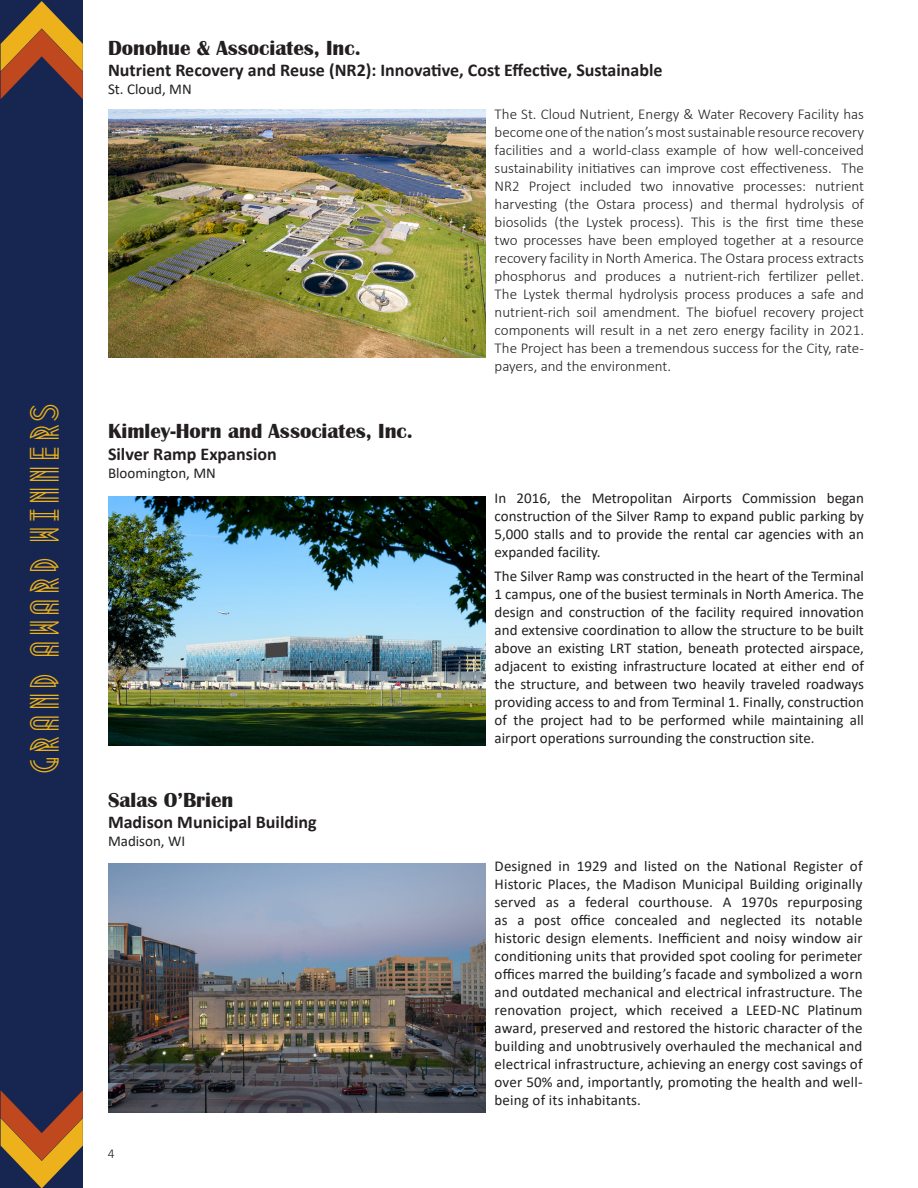
<style>
.page{position:relative;width:918px;height:1188px;background:#fff}
.page>*{position:absolute;margin:0;border:0;box-sizing:border-box;transform-origin:0 0}
.Title_1{font:36px "Metropolis 1920";letter-spacing:.1em;color:#edb21b}
.Title_3_5{font:700 21px "Britannic";color:#231f20}
.Title_3_5-2{font:700 18px "Calibri";color:#231f20}
.Bullets{font:15px/18px "Calibri";color:#231f20;text-align:justify}
.Bullets-2{font:300 15px/18px "Calibri";color:#231f20;text-align:justify}
.t1{font:300 13.5px "Calibri";color:#231f20}
</style>
<div class="page">
<img style="left:108px;top:110px;width:378px;height:248px">
<img style="left:108px;top:497px;width:378px;height:248px">
<img style="left:108px;top:864px;width:378px;height:248px">
<div style="left:0;top:0;width:83px;height:1188px;background:#172650"></div>
<svg style="left:1px;top:1px;width:82px;height:98px"></svg>
<svg style="left:1px;top:1090px;width:82px;height:98px"></svg>
<p class="Title_1" style="left:15px;top:771px;width:373px;rotate:-90deg">GRAND AWARD WINNERS</p>
<p class="Title_3_5" style="left:108px;top:36px;width:254px">Donohue &amp; Associates, Inc.</p>
<p class="Title_3_5-2" style="left:108px;top:58px;width:556px">Nutrient Recovery and Reuse (NR2): Innovative, Cost Effective, Sustainable</p>
<p class="Bullets" style="left:108px;top:80px;width:85px">St. Cloud, MN</p>
<p class="Bullets-2" style="left:495px;top:105px;width:371px">The St. Cloud Nutrient, Energy &amp; Water Recovery Facility has become one of the nation’s most sustainable resource recovery facilities and a world-class example of how well-conceived sustainability initiatives can improve cost effectiveness. The NR2 Project included two innovative processes: nutrient harvesting (the Ostara process) and thermal hydrolysis of biosolids (the Lystek process). This is the first time these two processes have been employed together at a resource recovery facility in North America. The Ostara process extracts phosphorus and produces a nutrient-rich fertilizer pellet.<br>The Lystek thermal hydrolysis process produces a safe and nutrient-rich soil amendment. The biofuel recovery project components will result in a net zero energy facility in 2021.<br>The Project has been a tremendous success for the City, rate&shy;payers, and the environment.</p>
<p class="Title_3_5" style="left:108px;top:419px;width:306px">Kimley-Horn and Associates, Inc.</p>
<p class="Title_3_5-2" style="left:108px;top:441px;width:170px">Silver Ramp Expansion</p>
<p class="Bullets" style="left:108px;top:463px;width:109px">Bloomington, MN</p>
<p class="Title_3_5" style="left:108px;top:788px;width:127px">Salas O’Brien</p>
<p class="Title_3_5-2" style="left:108px;top:810px;width:210px">Madison Municipal Building</p>
<p class="Bullets" style="left:108px;top:832px;width:79px">Madison, WI</p>
<p class="t1" style="left:108px;top:1145px;width:8px">4</p>
<p class="Bullets" style="left:495px;top:488px;width:371px">In 2016, the Metropolitan Airports Commission began construction of the Silver Ramp to expand public parking by 5,000 stalls and to provide the rental car agencies with an expanded facility.</p>
<p class="Bullets" style="left:495px;top:567px;width:371px">The Silver Ramp was constructed in the heart of the Terminal 1 campus, one of the busiest terminals in North America. The design and construction of the facility required innovation and extensive coordination to allow the structure to be built above an existing LRT station, beneath protected airspace, adjacent to existing infrastructure located at either end of the structure, and between two heavily traveled roadways providing access to and from Terminal 1. Finally, construction of the project had to be performed while maintaining all airport operations surrounding the construction site.</p>
<p class="Bullets" style="left:495px;top:857px;width:370px">Designed in 1929 and listed on the National Register of Historic Places, the Madison Municipal Building originally served as a federal courthouse. A 1970s repurposing as a post office concealed and neglected its notable historic design elements. Inefficient and noisy window air conditioning units that provided spot cooling for perimeter offices marred the building’s facade and symbolized a worn and outdated mechanical and electrical infrastructure. The renovation project, which received a LEED-NC Platinum award, preserved and restored the historic character of the building and unobtrusively overhauled the mechanical and electrical infrastructure, achieving an energy cost savings of over 50% and, importantly, promoting the health and well&shy;being of its inhabitants.</p>
</div>
